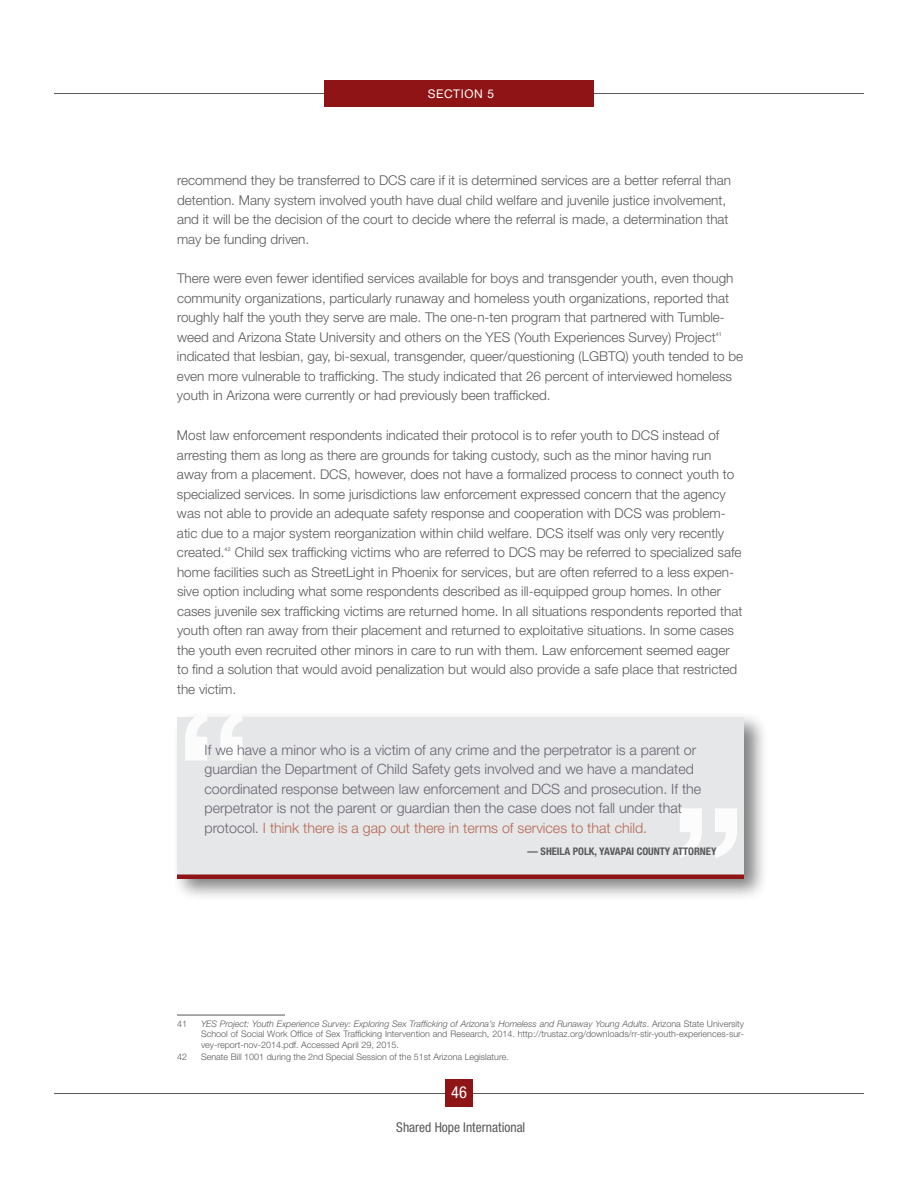
<style>
.page{position:relative;width:918px;height:1188px;background:#fff}
.page>*{position:absolute;margin:0;border:0;box-sizing:border-box;transform-origin:0 0}
.t1{font:condensed 16.5px "Helvetica Neue LT Std";color:#fff}
.t2{font:300 14.25px/19.5px "Helvetica Neue LT Std";color:#676371}
.t3{font:300 13.5px/19.5px "Helvetica Neue LT Std";color:#58595b}
.t4{font:condensed 13.5px "Helvetica Neue LT Std";color:#58595b}
.t5{font:12px "Helvetica Neue LT Std";letter-spacing:.05em;color:#fff}
.t6{font:700 condensed 10.5px "Helvetica Neue LT Std";color:#58595b}
.t7{font:300 9px/10.5px "Helvetica Neue LT Std";color:#58595b;text-align:justify}
.t8{font:5.25px "Helvetica Neue LT Std";color:#58595b}
.s1{color:#b46854}
.s2{font-style:italic}
</style>
<div class="page">
<hr style="left:54px;top:1093px;width:810px;height:1px;background:#58595b">
<div style="left:445px;top:1079px;width:28px;height:28px;background:#8e1416"></div>
<hr style="left:54px;top:93px;width:810px;height:1px;background:#58595b">
<div style="left:324px;top:80px;width:270px;height:27px;background:#8e1416"></div>
<hr style="left:177px;top:1015px;width:108px;height:1px;background:#58595b">
<div style="left:172px;top:712px;width:596px;height:190px;background:#000;opacity:.5"></div>
<div style="left:177px;top:717px;width:567px;height:160px;background:#e6e7e8"></div>
<div style="left:177px;top:874px;width:567px;height:5px;background:#8e1416"></div>
<svg style="left:185px;top:712px;width:57px;height:49px"></svg>
<svg style="left:680px;top:808px;width:57px;height:50px"></svg>
<p class="t5" style="left:428px;top:87px;width:68px">SECTION 5</p>
<p class="t3" style="left:177px;top:170px;width:555px">recommend they be transferred to DCS care if it is determined services are a better referral than detention. Many system involved youth have dual child welfare and juvenile justice involvement, and it will be the decision of the court to decide where the referral is made, a determination that may be funding driven.</p>
<p class="t3" style="left:177px;top:269px;width:558px">There were even fewer identified services available for boys and transgender youth, even though community organizations, particularly runaway and homeless youth organizations, reported that roughly half the youth they serve are male. The one-n-ten program that partnered with Tumble&shy;weed and Arizona State University and others on the YES (Youth Experiences Survey) Project</p>
<p class="t8" style="left:716px;top:331px;width:8px">41</p>
<p class="t3" style="left:177px;top:347px;width:568px">indicated that lesbian, gay, bi-sexual, transgender, queer/questioning (LGBTQ) youth tended to be even more vulnerable to trafficking. The study indicated that 26 percent of interviewed homeless youth in Arizona were currently or had previously been trafficked.</p>
<p class="t3" style="left:177px;top:425px;width:559px">Most law enforcement respondents indicated their protocol is to refer youth to DCS instead of arresting them as long as there are grounds for taking custody, such as the minor having run away from a placement. DCS, however, does not have a formalized process to connect youth to specialized services. In some jurisdictions law enforcement expressed concern that the agency was not able to provide an adequate safety response and cooperation with DCS was problem&shy;atic due to a major system reorganization within child welfare. DCS itself was only very recently created.</p>
<p class="t3" style="left:177px;top:542px;width:567px;text-indent:58px">Child sex trafficking victims who are referred to DCS may be referred to specialized safe home facilities such as StreetLight in Phoenix for services, but are often referred to a less expen&shy;sive option including what some respondents described as ill-equipped group homes. In other cases juvenile sex trafficking victims are returned home. In all situations respondents reported that youth often ran away from their placement and returned to exploitative situations. In some cases the youth even recruited other minors in care to run with them. Law enforcement seemed eager to find a solution that would avoid penalization but would also provide a safe place that restricted the victim.</p>
<p class="t8" style="left:225px;top:546px;width:8px">42</p>
<p class="t2" style="left:205px;top:740px;width:498px">If we have a minor who is a victim of any crime and the perpetrator is a parent or guardian the Department of Child Safety gets involved and we have a mandated coordinated response between law enforcement and DCS and prosecution. If the perpetrator is not the parent or guardian then the case does not fall under that protocol. <span class="s1">I think there is a gap out there in terms of services to that child.</span></p>
<p class="t6" style="left:528px;top:844px;width:190px">— SHEILA POLK, YAVAPAI COUNTY ATTORNEY</p>
<p class="t7" style="left:177px;top:1018px;width:12px">41</p>
<p class="t7" style="left:201px;top:1018px;width:545px"><span class="s2">YES Project: Youth Experience Survey: Exploring Sex Trafficking of Arizona’s Homeless and Runaway Young Adults</span>. Arizona State University School of Social Work Office of Sex Trafficking Intervention and Research, 2014. http://trustaz. org/downloads/rr-stir-youth-experiences-sur&shy;vey-report-nov-2014. pdf. Accessed April 29, 2015.</p>
<p class="t7" style="left:177px;top:1051px;width:12px">42</p>
<p class="t7" style="left:201px;top:1051px;width:308px">Senate Bill 1001 during the 2nd Special Session of the 51st Arizona Legislature.</p>
<p class="t1" style="left:451px;top:1083px;width:17px">46</p>
<p class="t4" style="left:396px;top:1120px;width:131px">Shared Hope International</p>
</div>
